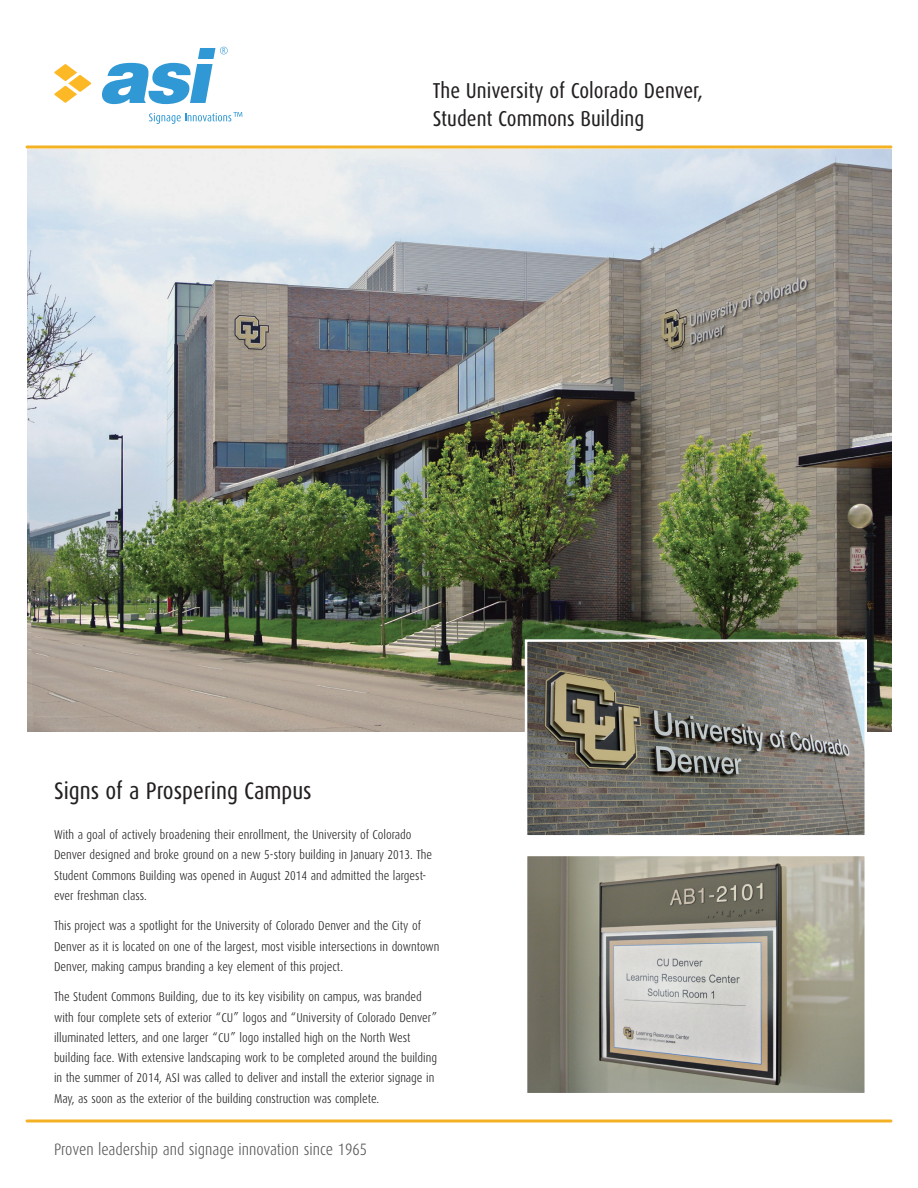
<style>
.page{position:relative;width:918px;height:1188px;background:#fff}
.page>*{position:absolute;margin:0;border:0;box-sizing:border-box;transform-origin:0 0}
.MOD_Body_Header{font:24px "Dax Condensed";color:#231f20}
.MOD_Title{font:21.6px/28.5px "Dax Condensed";color:#231f20}
.t1{font:300 16.5px "Dax Condensed";color:#57585a}
.MOD_Body_Copy{font:300 12.75px/20.2px "Dax Condensed";color:#231f20}
</style>
<div class="page">
<img style="left:27px;top:148px;width:864px;height:584px">
<svg style="left:524px;top:638px;width:344px;height:198px;background:#7c7a72"></svg>
<svg style="left:527px;top:856px;width:338px;height:237px;background:#9d9b8f"></svg>
<svg style="left:54px;top:64px;width:38px;height:39px"></svg>
<svg style="left:102px;top:47px;width:126px;height:57px"></svg>
<svg style="left:149px;top:112px;width:93px;height:12px"></svg>
<hr style="left:27px;top:146px;width:864px;height:2px;background:#f3b124">
<hr style="left:27px;top:1119px;width:864px;height:3px;background:#f3b124">
<p class="MOD_Title" style="left:433px;top:76px;width:272px">The University of Colorado Denver,<br>Student Commons Building</p>
<p class="MOD_Body_Header" style="left:54px;top:777px;width:259px">Signs of a Prospering Campus</p>
<p class="MOD_Body_Copy" style="left:54px;top:825px;width:380px">With a goal of actively broadening their enrollment, the University of Colorado Denver designed and broke ground on a new 5-story building in January 2013. The Student Commons Building was opened in August 2014 and admitted the largest&shy;ever freshman class.</p>
<p class="MOD_Body_Copy" style="left:54px;top:916px;width:387px">This project was a spotlight for the University of Colorado Denver and the City of<br>Denver as it is located on one of the largest, most visible intersections in downtown<br>Denver, making campus branding a key element of this project.</p>
<p class="MOD_Body_Copy" style="left:54px;top:987px;width:385px">The Student Commons Building, due to its key visibility on campus, was branded with four complete sets of exterior “CU” logos and “University of Colorado Denver” illuminated letters, and one larger “CU” logo installed high on the North West building face. With extensive landscaping work to be completed around the building in the summer of 2014, ASI was called to deliver and install the exterior signage in May, as soon as the exterior of the building construction was complete.</p>
<p class="t1" style="left:54px;top:1140px;width:315px">Proven leadership and signage innovation since 1965</p>
</div>
